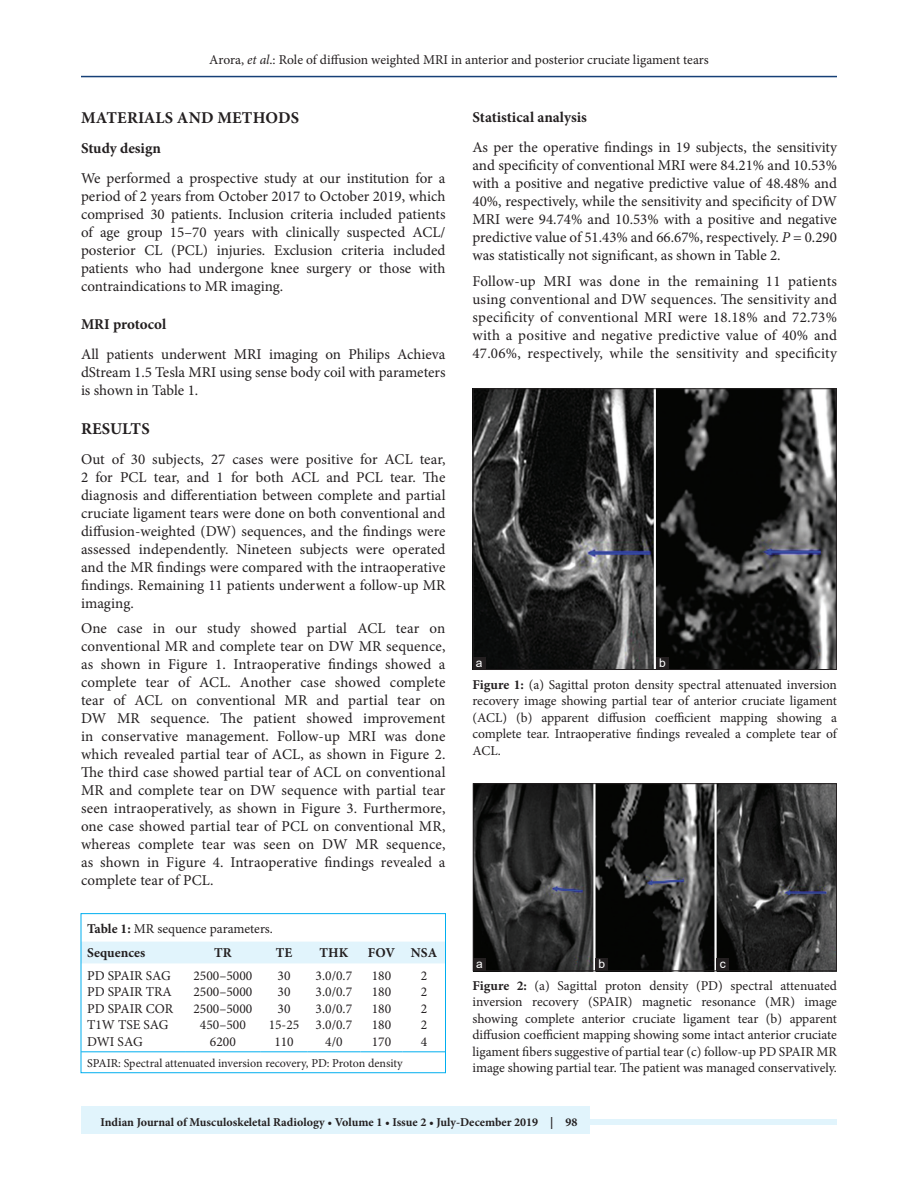
<style>
.page{position:relative;width:918px;height:1188px;background:#fff}
.page>*{position:absolute;margin:0;border:0;box-sizing:border-box;transform-origin:0 0}
.t1{font:700 16.5px "Minion Pro";letter-spacing:.01em;color:#231f20}
.TX{font:15px/18px "Minion Pro";color:#231f20;text-align:justify}
.H2_No_Above_Space{font:700 15px "Minion Pro";color:#231f20}
.FGC{font:13.5px/16.5px "Minion Pro";color:#231f20;text-align:justify}
.TB{font:13.5px "Minion Pro";color:#231f20}
.TT{font:13.5px "Minion Pro";color:#231f20}
.TCH{font:700 13.5px "Minion Pro";color:#231f20}
.TBL{font:13.5px "Minion Pro";color:#231f20}
.JF{font:700 12px "Minion Pro";color:#231f20}
.TFN{font:12px "Minion Pro";letter-spacing:-.005em;color:#231f20}
.LABEL{font:12px "Arial";color:#fff}
.s1{font-style:italic}
.s2{font-weight:700}
</style>
<div class="page">
<hr style="left:81px;top:76px;width:756px;height:1px;background:#164077">
<div style="left:81px;top:1119px;width:756px;height:6px;background:#e1f4fc"></div>
<div style="left:81px;top:1106px;width:508px;height:28px;background:#e1f4fc"></div>
<img style="left:475px;top:391px;width:360px;height:277px">
<div style="left:473px;top:389px;width:364px;height:281px;border:1px solid #231f20"></div>
<div style="left:473px;top:657px;width:13px;height:13px;background:#231f20"></div>
<div style="left:656px;top:657px;width:13px;height:13px;background:#231f20"></div>
<img style="left:475px;top:785px;width:360px;height:184px">
<div style="left:473px;top:783px;width:364px;height:188px;border:1px solid #231f20"></div>
<div style="left:473px;top:958px;width:13px;height:13px;background:#231f20"></div>
<div style="left:595px;top:958px;width:13px;height:13px;background:#231f20"></div>
<div style="left:716px;top:958px;width:13px;height:13px;background:#231f20"></div>
<div style="left:83px;top:942px;width:361px;height:21px;background:#e1f4fc"></div>
<hr style="left:81px;top:1052px;width:104px;height:1px;background:#00aeef">
<hr style="left:185px;top:1052px;width:76px;height:1px;background:#00aeef">
<hr style="left:261px;top:1052px;width:46px;height:1px;background:#00aeef">
<hr style="left:307px;top:1052px;width:54px;height:1px;background:#00aeef">
<hr style="left:361px;top:1052px;width:42px;height:1px;background:#00aeef">
<hr style="left:403px;top:1052px;width:43px;height:1px;background:#00aeef">
<div style="left:81px;top:913px;width:365px;height:160px;border:1px solid #00aeef"></div>
<p class="FGC" style="left:209px;top:51px;width:501px">Arora, <span class="s1">et al</span>.: Role of diffusion weighted MRI in anterior and posterior cruciate ligament tears</p>
<h1 class="t1" style="left:81px;top:106px;width:220px">MATERIALS AND METHODS</h1>
<p class="H2_No_Above_Space" style="left:81px;top:138px;width:82px">Study design</p>
<p class="TX" style="left:81px;top:170px;width:366px">We performed a prospective study at our institution for a period of 2 years from October 2017 to October 2019, which comprised 30 patients. Inclusion criteria included patients of age group 15–70 years with clinically suspected ACL/ posterior CL (PCL) injuries. Exclusion criteria included patients who had undergone knee surgery or those with contraindications to MR imaging.</p>
<h2 class="H2_No_Above_Space" style="left:81px;top:314px;width:87px">MRI protocol</h2>
<p class="TX" style="left:81px;top:345px;width:366px">All patients underwent MRI imaging on Philips Achieva dStream 1.5 Tesla MRI using sense body coil with parameters is shown in Table 1.</p>
<h1 class="t1" style="left:81px;top:417px;width:70px">RESULTS</h1>
<p class="TX" style="left:81px;top:450px;width:366px">Out of 30 subjects, 27 cases were positive for ACL tear, 2 for PCL tear, and 1 for both ACL and PCL tear. The diagnosis and differentiation between complete and partial cruciate ligament tears were done on both conventional and diffusion-weighted (DW) sequences, and the findings were assessed independently. Nineteen subjects were operated and the MR findings were compared with the intraoperative findings. Remaining 11 patients underwent a follow-up MR imaging.</p>
<p class="TX" style="left:81px;top:620px;width:366px">One case in our study showed partial ACL tear on conventional MR and complete tear on DW MR sequence, as shown in Figure 1. Intraoperative findings showed a complete tear of ACL. Another case showed complete tear of ACL on conventional MR and partial tear on DW MR sequence. The patient showed improvement in conservative management. Follow-up MRI was done which revealed partial tear of ACL, as shown in Figure 2.<br>The third case showed partial tear of ACL on conventional MR and complete tear on DW sequence with partial tear seen intraoperatively, as shown in Figure 3. Furthermore, one case showed partial tear of PCL on conventional MR, whereas complete tear was seen on DW MR sequence, as shown in Figure 4. Intraoperative findings revealed a complete tear of PCL.</p>
<p class="TT" style="left:87px;top:919px;width:187px"><span class="s2">Table 1:</span> MR sequence parameters.</p>
<p class="TCH" style="left:87px;top:944px;width:59px">Sequences</p>
<p class="TCH" style="left:214px;top:944px;width:19px">TR</p>
<p class="TCH" style="left:276px;top:944px;width:18px">TE</p>
<p class="TCH" style="left:320px;top:944px;width:30px">THK</p>
<p class="TCH" style="left:368px;top:944px;width:29px">FOV</p>
<p class="TCH" style="left:411px;top:944px;width:28px">NSA</p>
<p class="TB" style="left:87px;top:967px;width:85px">PD SPAIR SAG</p>
<p class="TB" style="left:194px;top:967px;width:60px">2500–5000</p>
<p class="TB" style="left:278px;top:967px;width:14px">30</p>
<p class="TB" style="left:316px;top:967px;width:38px">3.0/0.7</p>
<p class="TB" style="left:372px;top:967px;width:21px">180</p>
<p class="TB" style="left:421px;top:967px;width:8px">2</p>
<p class="TB" style="left:87px;top:983px;width:86px">PD SPAIR TRA</p>
<p class="TB" style="left:194px;top:983px;width:60px">2500–5000</p>
<p class="TB" style="left:278px;top:983px;width:14px">30</p>
<p class="TB" style="left:316px;top:983px;width:38px">3.0/0.7</p>
<p class="TB" style="left:372px;top:983px;width:21px">180</p>
<p class="TB" style="left:421px;top:983px;width:8px">2</p>
<p class="TB" style="left:87px;top:1000px;width:88px">PD SPAIR COR</p>
<p class="TB" style="left:194px;top:1000px;width:60px">2500–5000</p>
<p class="TB" style="left:278px;top:1000px;width:14px">30</p>
<p class="TB" style="left:316px;top:1000px;width:38px">3.0/0.7</p>
<p class="TB" style="left:372px;top:1000px;width:21px">180</p>
<p class="TB" style="left:421px;top:1000px;width:8px">2</p>
<p class="TB" style="left:87px;top:1016px;width:83px">T1W TSE SAG</p>
<p class="TB" style="left:200px;top:1016px;width:47px">450–500</p>
<p class="TB" style="left:269px;top:1016px;width:32px">15-25</p>
<p class="TB" style="left:316px;top:1016px;width:38px">3.0/0.7</p>
<p class="TB" style="left:372px;top:1016px;width:21px">180</p>
<p class="TB" style="left:421px;top:1016px;width:8px">2</p>
<p class="TBL" style="left:87px;top:1032px;width:57px">DWI SAG</p>
<p class="TBL" style="left:210px;top:1032px;width:27px">6200</p>
<p class="TBL" style="left:274px;top:1032px;width:21px">110</p>
<p class="TBL" style="left:325px;top:1032px;width:19px">4/0</p>
<p class="TBL" style="left:372px;top:1032px;width:21px">170</p>
<p class="TBL" style="left:421px;top:1032px;width:8px">4</p>
<p class="TFN" style="left:87px;top:1055px;width:317px">SPAIR: Spectral attenuated inversion recovery, PD: Proton density</p>
<h2 class="H2_No_Above_Space" style="left:472px;top:107px;width:116px">Statistical analysis</h2>
<p class="TX" style="left:472px;top:139px;width:366px">As per the operative findings in 19 subjects, the sensitivity and specificity of conventional MRI were 84.21% and 10.53% with a positive and negative predictive value of 48.48% and 40%, respectively, while the sensitivity and specificity of DW MRI were 94.74% and 10.53% with a positive and negative predictive value of 51.43% and 66.67%, respectively. <span class="s1">P</span> = 0.290 was statistically not significant, as shown in Table 2.</p>
<p class="TX" style="left:473px;top:272px;width:366px">Follow-up MRI was done in the remaining 11 patients using conventional and DW sequences. The sensitivity and specificity of conventional MRI were 18.18% and 72.73% with a positive and negative predictive value of 40% and 47.06%, respectively, while the sensitivity and specificity</p>
<p class="LABEL" style="left:476px;top:654px;width:8px">a</p>
<p class="LABEL" style="left:659px;top:654px;width:8px">b</p>
<p class="FGC" style="left:472px;top:676px;width:366px"><span class="s2">Figure 1:</span> (a) Sagittal proton density spectral attenuated inversion recovery image showing partial tear of anterior cruciate ligament (ACL) (b) apparent diffusion coefficient mapping showing a complete tear. Intraoperative findings revealed a complete tear of ACL.</p>
<p class="LABEL" style="left:476px;top:955px;width:8px">a</p>
<p class="LABEL" style="left:599px;top:955px;width:8px">b</p>
<p class="LABEL" style="left:720px;top:955px;width:7px">c</p>
<p class="FGC" style="left:472px;top:977px;width:366px"><span class="s2">Figure 2:</span> (a) Sagittal proton density (PD) spectral attenuated inversion recovery (SPAIR) magnetic resonance (MR) image showing complete anterior cruciate ligament tear (b) apparent diffusion coefficient mapping showing some intact anterior cruciate ligament fibers suggestive of partial tear (c) follow-up PD SPAIR MR image showing partial tear. The patient was managed conservatively.</p>
<p class="JF" style="left:100px;top:1113px;width:478px">Indian Journal of Musculoskeletal Radiology • Volume 1 • Issue 2 • July-December 2019 | 98</p>
</div>
